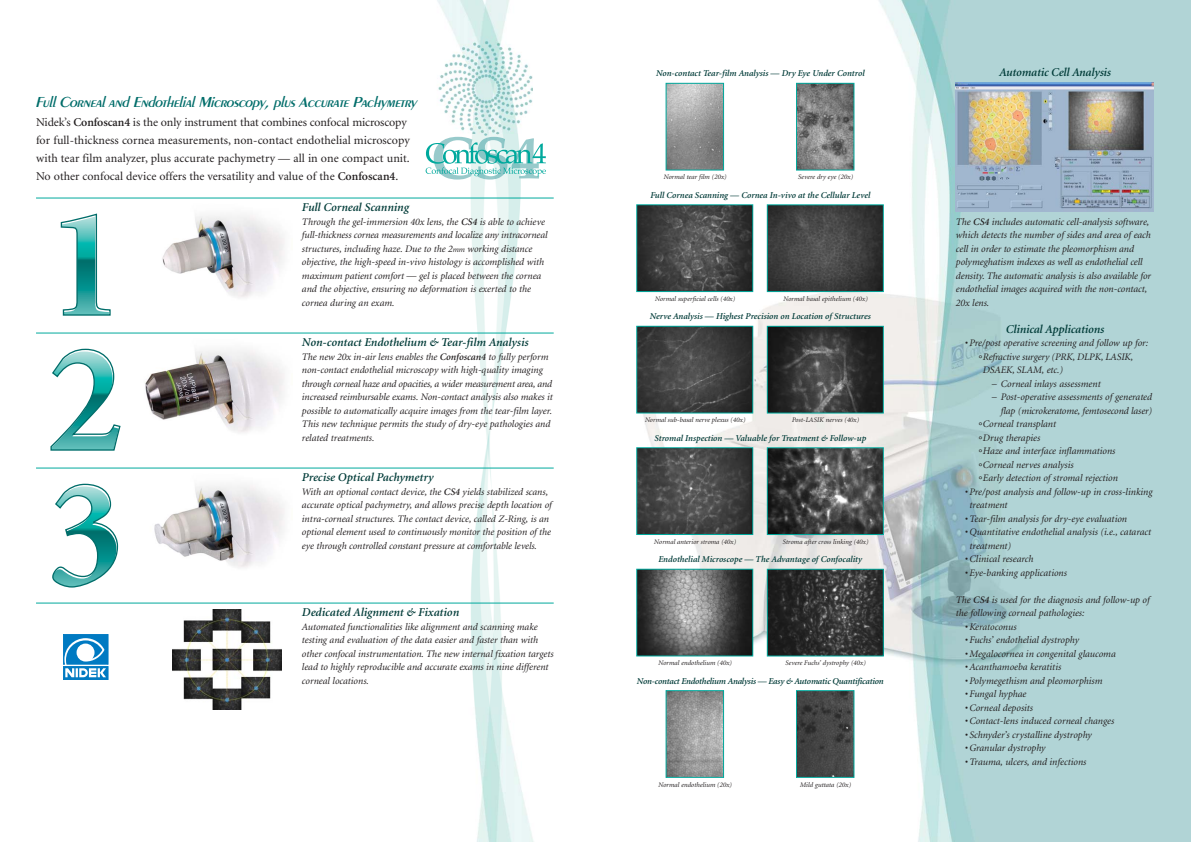
<style>
.page{position:relative;width:1191px;height:842px;background:#fff}
.page>*{position:absolute;margin:0;border:0;box-sizing:border-box;transform-origin:0 0}
.t1{font:italic 600 15.5px "Peignot";letter-spacing:-.02em;color:#006d6a}
.t2{font:12px/18px "Minion";color:#231f20}
.t3{font:italic 600 12px "Minion";color:#003b38}
.t4{font:italic 10px/13.5px "Minion";color:#231f20}
.t5{font:italic 600 9px "Minion";color:#003b38}
.t6{font:italic 600 9px "Minion";letter-spacing:-.02em;color:#003b38}
.t7{font:italic 7px "Minion";color:#231f20}
.s1{font-weight:600}
.s2{font-size:8px}
</style>
<div class="page">
<img style="left:636px;top:0;width:555px;height:842px">
<img style="left:409px;top:0;width:145px;height:842px">
<img style="left:434px;top:137px;width:38px;height:43px">
<img style="left:477px;top:137px;width:30px;height:43px">
<img style="left:511px;top:138px;width:28px;height:41px">
<svg style="left:425px;top:142px;width:121px;height:34px"></svg>
<img style="left:162px;top:215px;width:123px;height:83px">
<img style="left:145px;top:350px;width:140px;height:83px">
<img style="left:154px;top:485px;width:131px;height:83px">
<hr style="left:36px;top:198px;width:518px;height:1px;background:#00a99d">
<hr style="left:36px;top:332px;width:518px;height:1px;background:#00a99d">
<hr style="left:36px;top:467px;width:518px;height:1px;background:#00a99d">
<hr style="left:36px;top:602px;width:518px;height:1px;background:#00a99d">
<img style="left:955px;top:83px;width:198px;height:128px">
<svg style="left:52px;top:483px;width:67px;height:105px"></svg>
<svg style="left:50px;top:348px;width:71px;height:103px"></svg>
<svg style="left:60px;top:213px;width:51px;height:103px"></svg>
<img style="left:667px;top:85px;width:55px;height:84px">
<div style="left:665px;top:83px;width:59px;height:88px;border:1px solid #00a99d"></div>
<img style="left:798px;top:85px;width:54px;height:84px">
<div style="left:796px;top:83px;width:58px;height:88px;border:1px solid #00a99d"></div>
<img style="left:638px;top:206px;width:113px;height:84px">
<div style="left:636px;top:204px;width:117px;height:88px;border:1px solid #00a99d"></div>
<img style="left:769px;top:206px;width:113px;height:84px">
<div style="left:767px;top:204px;width:117px;height:88px;border:1px solid #00a99d"></div>
<img style="left:638px;top:328px;width:113px;height:83px">
<div style="left:636px;top:326px;width:117px;height:87px;border:1px solid #00a99d"></div>
<img style="left:769px;top:328px;width:113px;height:84px">
<div style="left:767px;top:326px;width:117px;height:88px;border:1px solid #00a99d"></div>
<img style="left:638px;top:449px;width:113px;height:84px">
<div style="left:636px;top:447px;width:117px;height:88px;border:1px solid #00a99d"></div>
<img style="left:769px;top:449px;width:113px;height:84px">
<div style="left:767px;top:447px;width:117px;height:88px;border:1px solid #00a99d"></div>
<img style="left:638px;top:571px;width:113px;height:83px">
<div style="left:636px;top:569px;width:117px;height:87px;border:1px solid #00a99d"></div>
<img style="left:172px;top:610px;width:109px;height:100px">
<img style="left:769px;top:571px;width:113px;height:83px">
<div style="left:767px;top:569px;width:117px;height:87px;border:1px solid #00a99d"></div>
<svg style="left:65px;top:636px;width:41px;height:41px"></svg>
<div style="left:63px;top:666px;width:45px;height:13px;border:1px solid #007ac2"></div>
<div style="left:63px;top:634px;width:45px;height:31px;border:1px solid #007ac2"></div>
<img style="left:667px;top:692px;width:55px;height:84px">
<div style="left:665px;top:690px;width:59px;height:88px;border:1px solid #00a99d"></div>
<img style="left:798px;top:692px;width:54px;height:84px">
<div style="left:796px;top:690px;width:58px;height:88px;border:1px solid #00a99d"></div>
<h1 class="t1" style="left:35px;top:93px;width:383px">Full Cornea l and Endot helia l Microscopy, plus Accurat e Pachymet ry</h1>
<p class="t2" style="left:36px;top:114px;width:375px">Nidek’s <span class="s1">Confoscan4</span> is the only instrument that combines confocal microscopy for full-thickness cornea measurements, non-contact endothelial microscopy with tear film analyzer, plus accurate pachymetry — all in one compact unit.<br>No other confocal device offers the versatility and value of the <span class="s1">Confoscan4</span>.</p>
<p class="t3" style="left:302px;top:203px;width:108px">Full Corneal Scanning</p>
<p class="t4" style="left:302px;top:215px;width:247px">Through the gel-immersion 40x lens, the <span class="s1">CS4</span> is able to achieve full-thickness cornea measurements and localize any intracorneal structures, including haze. Due to the 2<span class="s2">mm</span> working distance objective, the high-speed in-vivo histology is accomplished with maximum patient comfort — gel is placed between the cornea and the objective, ensuring no deformation is exerted to the cornea during an exam.</p>
<p class="t3" style="left:302px;top:338px;width:228px">Non-contact Endothelium &amp; Tear-film Analysis</p>
<p class="t4" style="left:301px;top:350px;width:252px">The new 20x in-air lens enables the <span class="s1">Confoscan4</span> to fully perform non-contact endothelial microscopy with high-quality imaging through corneal haze and opacities, a wider measurement area, and increased reimbursable exams. Non-contact analysis also makes it possible to automatically acquire images from the tear-film layer.<br>This new technique permits the study of dry-eye pathologies and related treatments.</p>
<p class="t3" style="left:302px;top:473px;width:133px">Precise Optical Pachymetry</p>
<p class="t4" style="left:302px;top:485px;width:251px">With an optional contact device, the <span class="s1">CS4</span> yields stabilized scans, accurate optical pachymetry, and allows precise depth location of intra-corneal structures. The contact device, called Z-Ring, is an optional element used to continuously monitor the position of the eye through controlled constant pressure at comfortable levels.</p>
<p class="t3" style="left:302px;top:608px;width:159px">Dedicated Alignment &amp; Fixation</p>
<p class="t4" style="left:302px;top:620px;width:253px">Automated functionalities like alignment and scanning make testing and evaluation of the data easier and faster than with other confocal instrumentation. The new internal fixation targets lead to highly reproducible and accurate exams in nine different corneal locations.</p>
<p class="t5" style="left:656px;top:70px;width:210px">Non-contact Tear-film Analysis — Dry Eye Under Control</p>
<p class="t7" style="left:663px;top:174px;width:64px">Normal tear film (20x)</p>
<p class="t7" style="left:798px;top:174px;width:56px">Severe dry eye (20x)</p>
<p class="t5" style="left:650px;top:191px;width:221px">Full Cornea Scanning — Cornea In-vivo at the Cellular Level</p>
<p class="t7" style="left:655px;top:296px;width:82px">Normal superficial cells (40x)</p>
<p class="t7" style="left:783px;top:296px;width:86px">Normal basal epithelium (40x)</p>
<p class="t5" style="left:649px;top:313px;width:222px">Nerve Analysis — Highest Precision on Location of Structures</p>
<p class="t7" style="left:645px;top:417px;width:102px">Normal sub-basal nerve plexus (40x)</p>
<p class="t7" style="left:791px;top:417px;width:69px">Post-LASIK nerves (40x)</p>
<p class="t5" style="left:654px;top:434px;width:213px">Stromal Inspection — Valuable for Treatment &amp; Follow-up</p>
<p class="t7" style="left:654px;top:539px;width:84px">Normal anterior stroma (40x)</p>
<p class="t7" style="left:782px;top:539px;width:87px">Stroma after cross linking (40x)</p>
<p class="t5" style="left:658px;top:556px;width:205px">Endothelial Microscope — The Advantage of Confocality</p>
<p class="t7" style="left:658px;top:660px;width:75px">Normal endothelium (40x)</p>
<p class="t7" style="left:785px;top:660px;width:82px">Severe Fuchs’ dystrophy (40x)</p>
<p class="t6" style="left:636px;top:677px;width:248px">Non-contact Endothelium Analysis — Easy &amp; Automatic Quantification</p>
<p class="t7" style="left:658px;top:782px;width:75px">Normal endothelium (20x)</p>
<p class="t7" style="left:800px;top:782px;width:53px">Mild guttata (20x)</p>
<p class="t3" style="left:998px;top:68px;width:113px">Automatic Cell Analysis</p>
<p class="t4" style="left:955px;top:215px;width:197px">The <span class="s1">CS4</span> includes automatic cell-analysis software, which detects the number of sides and area of each cell in order to estimate the pleomorphism and polymeghatism indexes as well as endothelial cell density. The automatic analysis is also available for endothelial images acquired with the non-contact, 20x lens.</p>
<p class="t3" style="left:1005px;top:324px;width:100px">Clinical Applications</p>
<p class="t4" style="left:964px;top:337px;width:185px">• Pre/post operative screening and follow up for:</p>
<p class="t4" style="left:978px;top:350px;width:156px">°Refractive surgery (PRK, DLPK, LASIK,</p>
<p class="t4" style="left:982px;top:364px;width:82px">DSAEK, SLAM, etc.)</p>
<p class="t4" style="left:991px;top:377px;width:110px">– Corneal inlays assessment</p>
<p class="t4" style="left:991px;top:391px;width:162px">– Post-operative assessments of generated</p>
<p class="t4" style="left:1000px;top:404px;width:153px">flap (microkeratome, femtosecond laser)</p>
<p class="t4" style="left:978px;top:418px;width:79px">°Corneal transplant</p>
<p class="t4" style="left:978px;top:431px;width:63px">°Drug therapies</p>
<p class="t4" style="left:978px;top:445px;width:138px">°Haze and interface inflammations</p>
<p class="t4" style="left:978px;top:458px;width:97px">°Corneal nerves analysis</p>
<p class="t4" style="left:978px;top:472px;width:141px">°Early detection of stromal rejection</p>
<p class="t4" style="left:969px;top:485px;width:185px;text-indent:-4px">• Pre/post analysis and follow-up in cross-linking treatment</p>
<p class="t4" style="left:964px;top:512px;width:164px">• Tear-film analysis for dry-eye evaluation</p>
<p class="t4" style="left:969px;top:526px;width:183px;text-indent:-4px">• Quantitative endothelial analysis (i.e., cataract treatment)</p>
<p class="t4" style="left:964px;top:553px;width:70px">• Clinical research</p>
<p class="t4" style="left:964px;top:566px;width:103px">• Eye-banking applications</p>
<p class="t4" style="left:955px;top:593px;width:195px">The <span class="s1">CS4</span> is used for the diagnosis and follow-up of the following corneal pathologies:</p>
<p class="t4" style="left:964px;top:620px;width:53px">• Keratoconus</p>
<p class="t4" style="left:964px;top:634px;width:116px">• Fuchs’ endothelial dystrophy</p>
<p class="t4" style="left:964px;top:647px;width:152px">• Megalocornea in congenital glaucoma</p>
<p class="t4" style="left:964px;top:661px;width:98px">• Acanthamoeba keratitis</p>
<p class="t4" style="left:964px;top:674px;width:139px">• Polymegethism and pleomorphism</p>
<p class="t4" style="left:964px;top:688px;width:63px">• Fungal hyphae</p>
<p class="t4" style="left:964px;top:701px;width:70px">• Corneal deposits</p>
<p class="t4" style="left:964px;top:715px;width:151px">• Contact-lens induced corneal changes</p>
<p class="t4" style="left:964px;top:728px;width:128px">• Schnyder’s crystalline dystrophy</p>
<p class="t4" style="left:964px;top:742px;width:82px">• Granular dystrophy</p>
<p class="t4" style="left:964px;top:755px;width:123px">• Trauma, ulcers, and infections</p>
</div>
